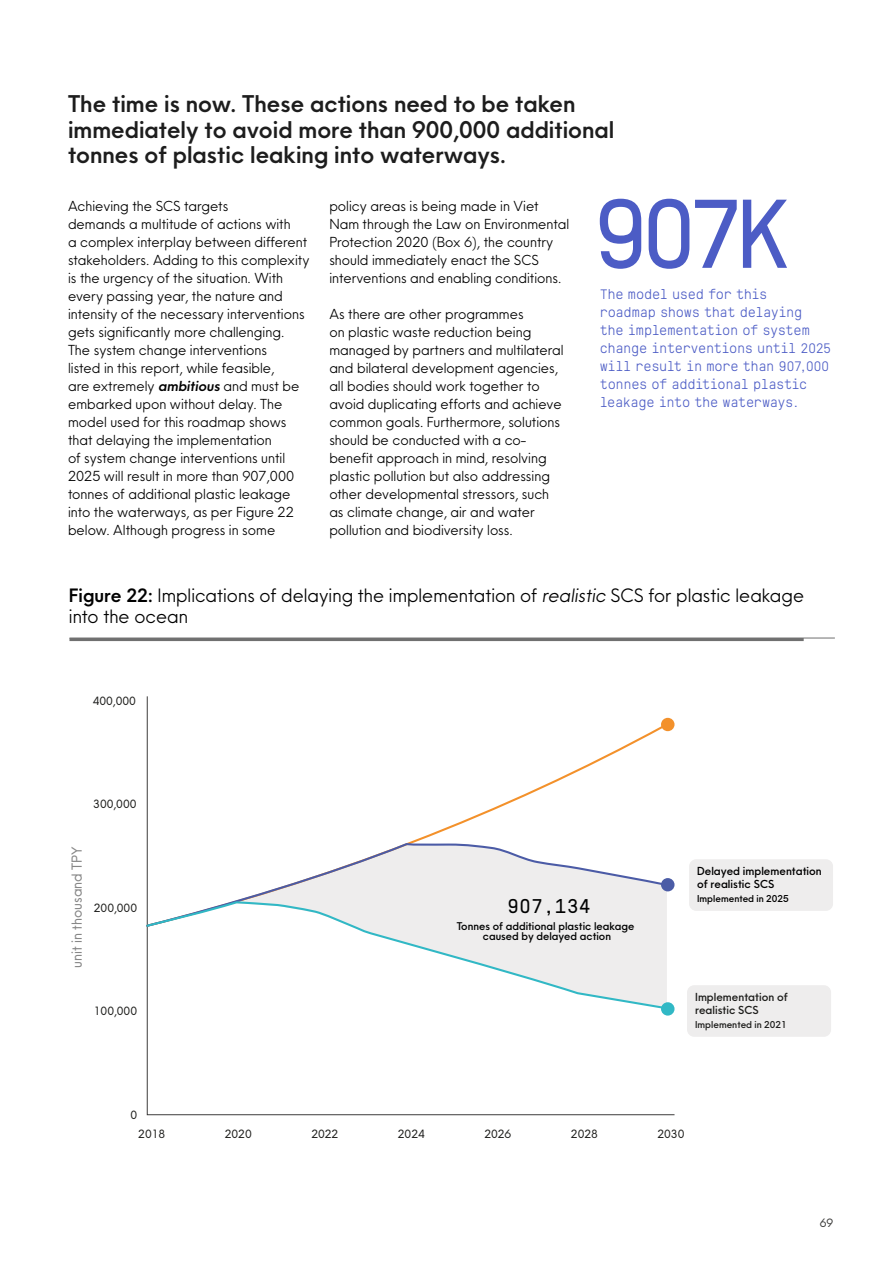
<style>
.page{position:relative;width:893px;height:1263px;background:#fff}
.page>*{position:absolute;margin:0;border:0;box-sizing:border-box;transform-origin:0 0}
.t1{font:96px "Katwijk Mono";color:#4c5cc5}
.t2{font:600 22.5px/25.5px "Neue Einstellung";color:#1d1d1d}
.t3{font:19.65px "Katwijk Mono";color:#010202}
.t4{font:18px/21px "Neue Einstellung";color:#000}
.t5{font:13.5px/18px "Neue Einstellung";color:#000}
.t6{font:300 13.5px/18px "Katwijk Mono";letter-spacing:-.03em;color:#4c5cc5}
.t7{font:13.5px "Neue Einstellung";color:#878787}
.t8{font:11.25px "Neue Einstellung";color:#3c3c3b}
.t9{font:11.1px "Neue Einstellung";color:#1e1e1c}
.t10{font:500 10.8px/12.8px "Neue Einstellung";color:#000}
.t11{font:500 10.8px/12.8px "Neue Einstellung";color:#1e1e1c}
.t12{font:500 10.5px/10.8px "Neue Einstellung";color:#010202;text-align:center}
.t13{font:500 9.3px "Neue Einstellung";color:#1e1e1c}
.t14{font:500 9.3px "Neue Einstellung";color:#000}
.s1{font-weight:600}
</style>
<div class="page">
<hr style="left:69px;top:638px;width:766px;height:1px;background:#707070">
<hr style="left:69px;top:638px;width:735px;height:3px;background:#707070">
<div style="left:687px;top:985px;width:144px;height:52px;background:#eeeded;border-radius:7px"></div>
<svg style="left:146px;top:723px;width:522px;height:119px"></svg>
<svg style="left:146px;top:842px;width:522px;height:60px"></svg>
<svg style="left:146px;top:902px;width:521px;height:108px"></svg>
<div style="left:689px;top:859px;width:144px;height:52px;background:#eeeded;border-radius:7px"></div>
<div style="left:661px;top:1002px;width:13px;height:13px;background:#31b8c5;border-radius:50%"></div>
<div style="left:661px;top:878px;width:13px;height:13px;background:#4b5ca6;border-radius:50%"></div>
<div style="left:661px;top:718px;width:13px;height:13px;background:#f3912b;border-radius:50%"></div>
<h2 class="t2" style="left:68px;top:89px;width:548px">The time is now. These actions need to be taken immediately to avoid more than 900,000 additional tonnes of plastic leaking into waterways.</h2>
<p class="t5" style="left:68px;top:196px;width:243px">Achieving the SCS targets<br>demands a multitude of actions with<br>a complex interplay between different stakeholders. Adding to this complexity is the urgency of the situation. With every passing year, the nature and intensity of the necessary interventions gets significantly more challenging.<br>The system change interventions<br>listed in this report, while feasible,<br>are extremely <span class="s1">ambitious</span> and must be embarked upon without delay. The model used for this roadmap shows that delaying the implementation<br>of system change interventions until 2025 will result in more than 907,000 tonnes of additional plastic leakage into the waterways, as per Figure 22 below. Although progress in some</p>
<p class="t5" style="left:329px;top:196px;width:241px">policy areas is being made in Viet Nam through the Law on Environmental Protection 2020 (Box 6), the country should immediately enact the SCS interventions and enabling conditions.</p>
<h1 class="t1" style="left:591px;top:154px;width:203px">907K</h1>
<p class="t6" style="left:600px;top:283px;width:233px">The model used for this<br>roadmap shows that delaying<br>the implementation of system change interventions until 2025 will result in more than 907,000 tonnes of additional plastic leakage into the waterways.</p>
<p class="t5" style="left:329px;top:304px;width:236px">As there are other programmes<br>on plastic waste reduction being managed by partners and multilateral and bilateral development agencies, all bodies should work together to avoid duplicating efforts and achieve common goals. Furthermore, solutions should be conducted with a co&shy;benefit approach in mind, resolving plastic pollution but also addressing other developmental stressors, such as climate change, air and water pollution and biodiversity loss.</p>
<h3 class="t4" style="left:69px;top:583px;width:737px"><span class="s1">Figure 22:</span> Implications of delaying the implementation of realistic SCS for plastic leakage into the ocean</h3>
<p class="t9" style="left:93px;top:691px;width:45px">400,000</p>
<p class="t9" style="left:93px;top:794px;width:45px">300,000</p>
<p class="t7" style="left:65px;top:968px;width:123px;rotate:-90deg">unit in thousand TPY</p>
<p class="t9" style="left:94px;top:898px;width:45px">200,000</p>
<p class="t9" style="left:94px;top:1001px;width:45px">100,000</p>
<h3 class="t3" style="left:507px;top:889px;width:85px">907,134</h3>
<p class="t12" style="left:457px;top:919px;width:179px">Tonnes of additional plastic leakage caused by delayed action</p>
<p class="t10" style="left:697px;top:864px;width:126px">Delayed implementation of realistic SCS</p>
<p class="t14" style="left:697px;top:890px;width:93px">Implemented in 2025</p>
<p class="t11" style="left:695px;top:990px;width:94px">Implementation of realistic SCS</p>
<p class="t13" style="left:695px;top:1016px;width:93px">Implemented in 2021</p>
<p class="t9" style="left:130px;top:1105px;width:8px">0</p>
<p class="t9" style="left:138px;top:1124px;width:29px">2018</p>
<p class="t9" style="left:225px;top:1124px;width:29px">2020</p>
<p class="t9" style="left:311px;top:1124px;width:29px">2022</p>
<p class="t9" style="left:398px;top:1124px;width:29px">2024</p>
<p class="t9" style="left:484px;top:1124px;width:29px">2026</p>
<p class="t9" style="left:571px;top:1124px;width:29px">2028</p>
<p class="t9" style="left:657px;top:1124px;width:29px">2030</p>
<p class="t8" style="left:820px;top:1213px;width:15px">69</p>
</div>
